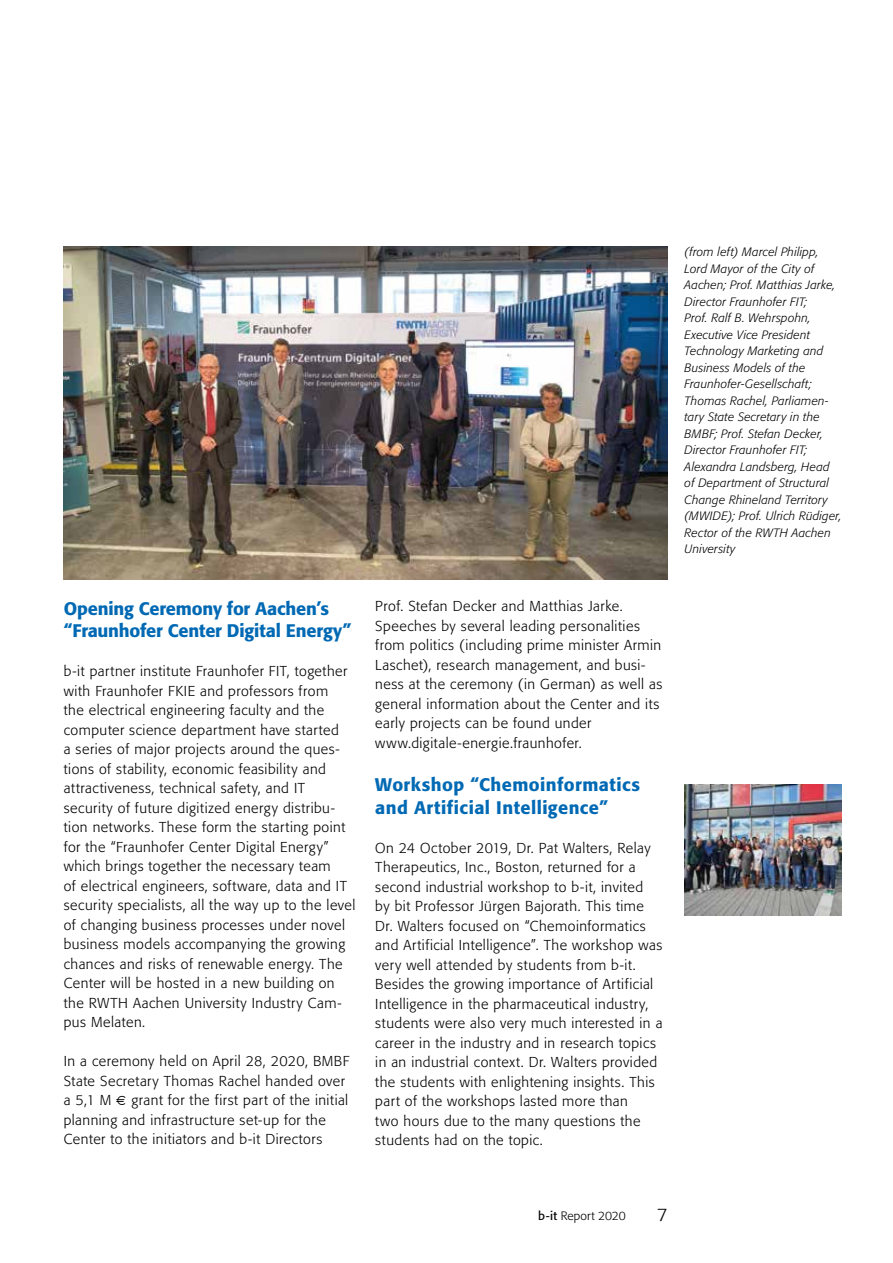
<style>
.page{position:relative;width:893px;height:1263px;background:#fff}
.page>*{position:absolute;margin:0;border:0;box-sizing:border-box;transform-origin:0 0}
.t1{font:500 18px/22.5px "Formata BQ";letter-spacing:-.01em;color:#0069b4}
.t2{font:500 18px/22.5px "Formata BQ";letter-spacing:.015em;color:#0069b4}
.t3{font:300 18px "Formata BQ";color:#000}
.t4{font:300 14.25px/19.5px "Formata BQ";letter-spacing:.035em;color:#000}
.t5{font:italic 300 12px/16.5px "Formata BQ";letter-spacing:.02em;color:#000}
.t6{font:300 12px "Formata BQ";letter-spacing:.005em;color:#000}
.s1{font-family:"Times";font-weight:400}
.s2{font-weight:400}
</style>
<div class="page">
<img style="left:64px;top:247px;width:604px;height:332px">
<img style="left:685px;top:784px;width:157px;height:131px">
<p class="t1" style="left:64px;top:597px;width:289px">Opening Ceremony for Aachen’s “Fraunhofer Center Digital Energy”</p>
<p class="t4" style="left:64px;top:662px;width:293px">b-it partner institute Fraunhofer FIT, together with Fraunhofer FKIE and professors from<br>the electrical engineering faculty and the computer science department have started<br>a series of major projects around the ques&shy;tions of stability, economic feasibility and attractiveness, technical safety, and IT security of future digitized energy distribu&shy;tion networks. These form the starting point for the “Fraunhofer Center Digital Energy” which brings together the necessary team<br>of electrical engineers, software, data and IT security specialists, all the way up to the level of changing business processes under novel business models accompanying the growing chances and risks of renewable energy. The Center will be hosted in a new building on the RWTH Aachen University Industry Cam&shy;pus Melaten.</p>
<p class="t4" style="left:64px;top:1052px;width:287px">In a ceremony held on April 28, 2020, BMBF State Secretary Thomas Rachel handed over a 5,1 M <span class="s1">€</span> grant for the first part of the initial planning and infrastructure set-up for the Center to the initiators and b-it Directors</p>
<p class="t4" style="left:375px;top:597px;width:288px">Prof. Stefan Decker and Matthias Jarke.<br>Speeches by several leading personalities from politics (including prime minister Armin Laschet), research management, and busi&shy;ness at the ceremony (in German) as well as general information about the Center and its early projects can be found under www.digitale-energie.fraunhofer.</p>
<p class="t2" style="left:375px;top:774px;width:266px">Workshop “Chemoinformatics and Artificial Intelligence”</p>
<p class="t4" style="left:375px;top:838px;width:289px">On 24 October 2019, Dr. Pat Walters, Relay Therapeutics, Inc., Boston, returned for a second industrial workshop to b-it, invited<br>by bit Professor Jürgen Bajorath. This time Dr. Walters focused on “Chemoinformatics and Artificial Intelligence”. The workshop was very well attended by students from b-it.<br>Besides the growing importance of Artificial Intelligence in the pharmaceutical industry, students were also very much interested in a career in the industry and in research topics in an industrial context. Dr. Walters provided the students with enlightening insights. This part of the workshops lasted more than<br>two hours due to the many questions the students had on the topic.</p>
<p class="t5" style="left:685px;top:244px;width:158px">(from left) Marcel Philipp,<br>Lord Mayor of the City of<br>Aachen; Prof. Matthias Jarke,<br>Director Fraunhofer FIT;<br>Prof. Ralf B. Wehrspohn,<br>Executive Vice President<br>Technology Marketing and<br>Business Models of the<br>Fraunhofer-Gesellschaft;<br>Thomas Rachel, Parliamen&shy;tary State Secretary in the<br>BMBF; Prof. Stefan Decker,<br>Director Fraunhofer FIT;<br>Alexandra Landsberg, Head of Department of Structural<br>Change Rhineland Territory (MWIDE); Prof. Ulrich Rüdiger,<br>Rector of the RWTH Aachen<br>University</p>
<p class="t6" style="left:538px;top:1209px;width:89px"><span class="s2">b-it</span> Report 2020</p>
<p class="t3" style="left:657px;top:1204px;width:12px">7</p>
</div>
